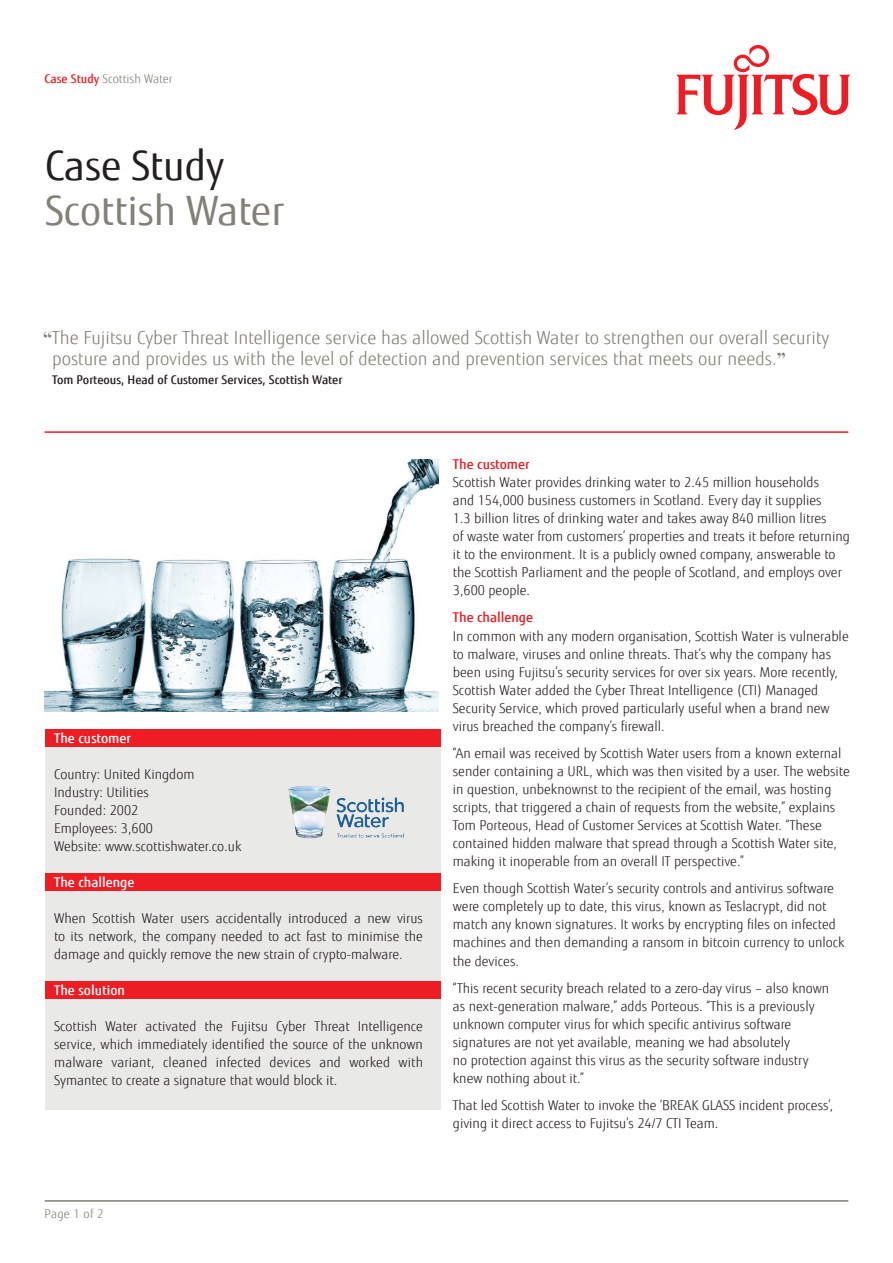
<style>
.page{position:relative;width:893px;height:1263px;background:#fff}
.page>*{position:absolute;margin:0;border:0;box-sizing:border-box;transform-origin:0 0}
.t1{font:40.5px "Fujitsu Sans";color:#818178}
.t2{font:40.5px "Fujitsu Sans";color:#231f20}
.copy{font:300 18px/21px "Fujitsu Sans";color:#818178}
.copy-2{font:300 13.5px/18px "Fujitsu Sans";color:#231f20}
.copy-3{font:500 13.5px "Fujitsu Sans";color:#fff}
.copy-4{font:500 13.5px "Fujitsu Sans";color:#ee1d23}
.copy-5{font:500 12px "Fujitsu Sans";color:#231f20}
.copy-6{font:300 12px "Fujitsu Sans";color:#818178}
.s1{font-weight:500;color:#ee1d23}
.s2{font-family:"Times New Roman";font-weight:700}
</style>
<div class="page">
<div style="left:45px;top:729px;width:395px;height:381px;background:#e9e9e8"></div>
<svg style="left:676px;top:45px;width:175px;height:85px"></svg>
<hr style="left:45px;top:431px;width:803px;height:2px;background:#ee1d23">
<hr style="left:45px;top:1200px;width:803px;height:2px;background:#818178">
<img style="left:45px;top:459px;width:394px;height:252px">
<div style="left:46px;top:729px;width:395px;height:18px;background:#ee1d23"></div>
<div style="left:46px;top:873px;width:395px;height:18px;background:#ee1d23"></div>
<div style="left:46px;top:981px;width:395px;height:18px;background:#ee1d23"></div>
<img style="left:288px;top:785px;width:116px;height:54px">
<p class="copy-6" style="left:45px;top:72px;width:129px"><span class="s1">Case Study</span> Scottish Water</p>
<p class="t2" style="left:45px;top:141px;width:181px">Case Study</p>
<p class="t1" style="left:45px;top:186px;width:241px">Scottish Water</p>
<p class="copy" style="left:52px;top:327px;width:779px;text-indent:-9px"><span class="s2">“</span>The Fujitsu Cyber Threat Intelligence service has allowed Scottish Water to strengthen our overall security posture and provides us with the level of detection and prevention services that meets our needs.<span class="s2">”</span></p>
<p class="copy-5" style="left:52px;top:372px;width:292px">Tom Porteous, Head of Customer Services, Scottish Water</p>
<p class="copy-3" style="left:54px;top:730px;width:78px">The customer</p>
<p class="copy-2" style="left:54px;top:765px;width:142px">Country: United Kingdom</p>
<p class="copy-2" style="left:54px;top:783px;width:96px">Industry: Utilities</p>
<p class="copy-2" style="left:54px;top:801px;width:86px">Founded: 2002</p>
<p class="copy-2" style="left:54px;top:819px;width:100px">Employees: 3,600</p>
<p class="copy-2" style="left:54px;top:837px;width:189px">Website: www.scottishwater.co.uk</p>
<p class="copy-3" style="left:54px;top:874px;width:82px">The challenge</p>
<p class="copy-2" style="left:54px;top:909px;width:370px;text-align:justify">When Scottish Water users accidentally introduced a new virus to its network, the company needed to act fast to minimise the damage and quickly remove the new strain of crypto-malware.</p>
<p class="copy-3" style="left:54px;top:982px;width:72px">The solution</p>
<p class="copy-2" style="left:54px;top:1017px;width:370px;text-align:justify">Scottish Water activated the Fujitsu Cyber Threat Intelligence service, which immediately identified the source of the unknown malware variant, cleaned infected devices and worked with Symantec to create a signature that would block it.</p>
<p class="copy-4" style="left:453px;top:456px;width:78px">The customer</p>
<p class="copy-2" style="left:453px;top:473px;width:398px">Scottish Water provides drinking water to 2.45 million households<br>and 154,000 business customers in Scotland. Every day it supplies<br>1.3 billion litres of drinking water and takes away 840 million litres<br>of waste water from customers’ properties and treats it before returning it to the environment. It is a publicly owned company, answerable to the Scottish Parliament and the people of Scotland, and employs over 3,600 people.</p>
<p class="copy-4" style="left:453px;top:609px;width:82px">The challenge</p>
<p class="copy-2" style="left:453px;top:627px;width:397px">In common with any modern organisation, Scottish Water is vulnerable to malware, viruses and online threats. That’s why the company has been using Fujitsu’s security services for over six years. More recently, Scottish Water added the Cyber Threat Intelligence (CTI) Managed Security Service, which proved particularly useful when a brand new virus breached the company’s firewall.</p>
<p class="copy-2" style="left:453px;top:744px;width:398px">“An email was received by Scottish Water users from a known external sender containing a URL, which was then visited by a user. The website in question, unbeknownst to the recipient of the email, was hosting scripts, that triggered a chain of requests from the website,” explains Tom Porteous, Head of Customer Services at Scottish Water. “These contained hidden malware that spread through a Scottish Water site, making it inoperable from an overall IT perspective.”</p>
<p class="copy-2" style="left:453px;top:880px;width:393px">Even though Scottish Water’s security controls and antivirus software were completely up to date, this virus, known as Teslacrypt, did not match any known signatures. It works by encrypting files on infected machines and then demanding a ransom in bitcoin currency to unlock the devices.</p>
<p class="copy-2" style="left:453px;top:979px;width:378px">“This recent security breach related to a zero-day virus – also known as next-generation malware,” adds Porteous. “This is a previously unknown computer virus for which specific antivirus software signatures are not yet available, meaning we had absolutely<br>no protection against this virus as the security software industry knew nothing about it.”</p>
<p class="copy-2" style="left:453px;top:1096px;width:382px">That led Scottish Water to invoke the ‘BREAK GLASS incident process’, giving it direct access to Fujitsu’s 24/7 CTI Team.</p>
<p class="copy-6" style="left:45px;top:1207px;width:60px">Page 1 of 2</p>
</div>
